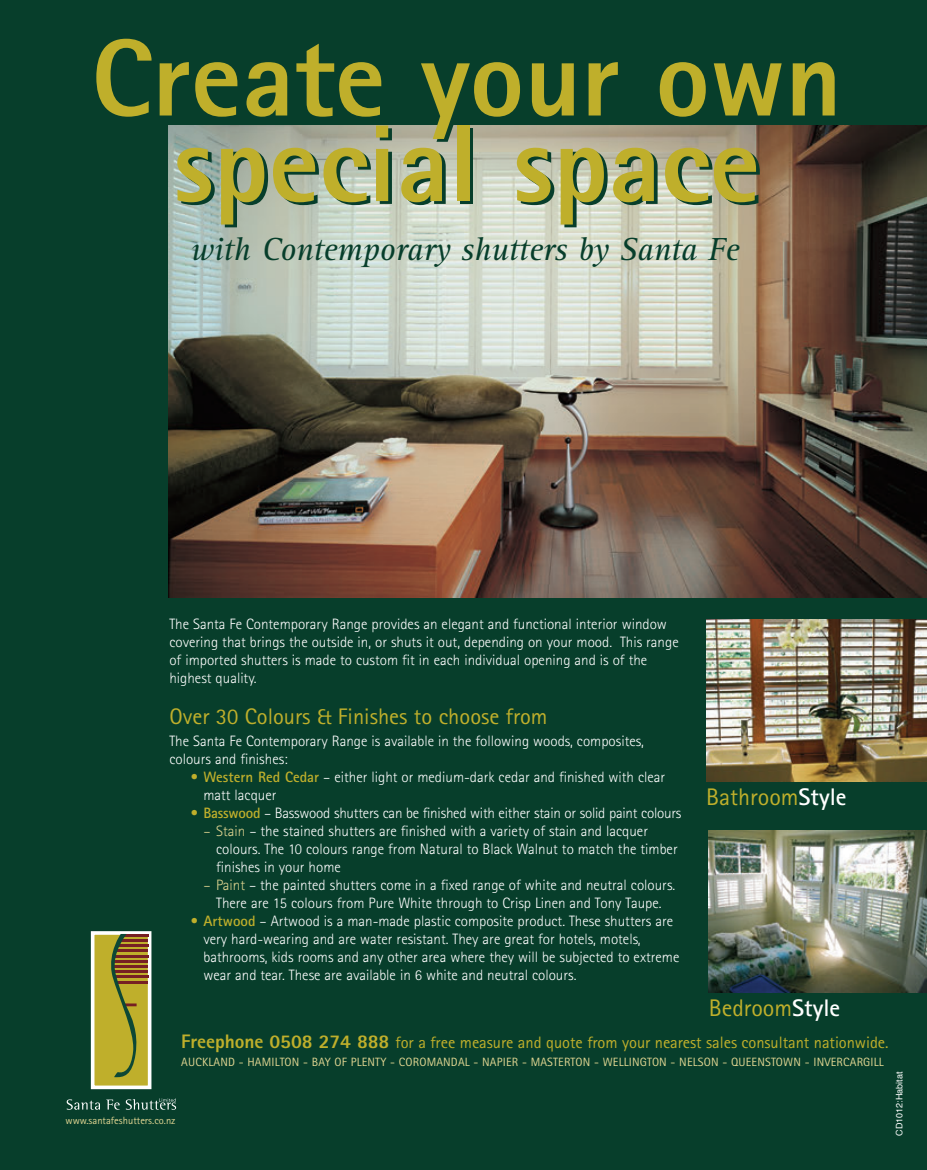
<style>
.page{position:relative;width:927px;height:1170px;background:#fff}
.page>*{position:absolute;margin:0;border:0;box-sizing:border-box;transform-origin:0 0}
.t1{font:800 109.5px/85.5px "Rotis Sans Serif";color:#bfaf2b;text-align:center}
.t2{font:italic 33px "Rotis Serif";letter-spacing:-.01em;color:#073e2b}
.t3{font:24px "Rotis Sans Serif";color:#bfaf2b}
.t4{font:22.5px "Rotis Sans Serif";color:#bfaf2b}
.t5{font:16.5px "Rotis Sans Serif";letter-spacing:-.005em;color:#bfaf2b}
.t6{font:300 15px/18px "Rotis Sans Serif";color:#fff}
.t7{font:12px "Rotis Sans Serif";letter-spacing:.015em;color:#e0d591}
.t8{font:10.5px "Rotis Sans Serif";color:#e0d591}
.t9{font:9px "Helvetica";color:#fff}
.s1{color:#bfaf2b}
.s2{font-weight:700;color:#bfaf2b}
.s3{color:#e0d591}
.s4{font-weight:700;color:#fff}
.s5{font-weight:800;font-size:19.5px}
</style>
<div class="page">
<img style="left:0;top:0;width:927px;height:1169px">
<h1 class="t1" style="left:91px;top:34px;width:752px">Create your own special space</h1>
<h2 class="t2" style="left:191px;top:231px;width:550px">with Contemporary shutters by Santa Fe</h2>
<p class="t6" style="left:169px;top:614px;width:511px">The Santa Fe Contemporary Range provides an elegant and functional interior window covering that brings the outside in, or shuts it out, depending on your mood. This range of imported shutters is made to custom fit in each individual opening and is of the highest quality.</p>
<h3 class="t4" style="left:169px;top:702px;width:380px">Over 30 Colours &amp; Finishes to choose from</h3>
<p class="t6" style="left:169px;top:731px;width:476px">The Santa Fe Contemporary Range is available in the following woods, composites, colours and finishes:</p>
<p class="t6" style="left:203px;top:767px;width:463px;text-indent:-13px"><span class="s1">•</span> <span class="s2">Western Red Cedar</span> – either light or medium-dark cedar and finished with clear matt lacquer</p>
<p class="t6" style="left:191px;top:803px;width:492px"><span class="s1">•</span> <span class="s2">Basswood</span> – Basswood shutters can be finished with either stain or solid paint colours</p>
<p class="t6" style="left:216px;top:821px;width:463px;text-indent:-13px"><span class="s3">– Stain</span> – the stained shutters are finished with a variety of stain and lacquer colours. The 10 colours range from Natural to Black Walnut to match the timber finishes in your home</p>
<p class="t6" style="left:203px;top:875px;width:473px;text-align:center"><span class="s3">– Paint</span> – the painted shutters come in a fixed range of white and neutral colours.<br>There are 15 colours from Pure White through to Crisp Linen and Tony Taupe.</p>
<p class="t6" style="left:203px;top:911px;width:478px;text-indent:-13px"><span class="s1">•</span> <span class="s2">Artwood</span> – Artwood is a man-made plastic composite product. These shutters are very hard-wearing and are water resistant. They are great for hotels, motels, bathrooms, kids rooms and any other area where they will be subjected to extreme wear and tear. These are available in 6 white and neutral colours.</p>
<h3 class="t3" style="left:706px;top:783px;width:142px">Bathroom<span class="s4">Style</span></h3>
<h3 class="t3" style="left:709px;top:994px;width:133px">Bedroom<span class="s4">Style</span></h3>
<p class="t5" style="left:181px;top:1032px;width:709px"><span class="s5">Freephone 0508 274 888</span> for a free measure and quote from your nearest sales consultant nationwide.</p>
<p class="t7" style="left:181px;top:1054px;width:704px">AUCKLAND - HAMILTON - BAY OF PLENTY - COROMANDAL - NAPIER - MASTERTON - WELLINGTON - NELSON - QUEENSTOWN - INVERCARGILL</p>
<p class="t8" style="left:65px;top:1114px;width:112px">www.santafeshutters.co.nz</p>
<p class="t9" style="left:893px;top:1135px;width:65px;rotate:-90deg">CD1012:Habitat</p>
</div>
